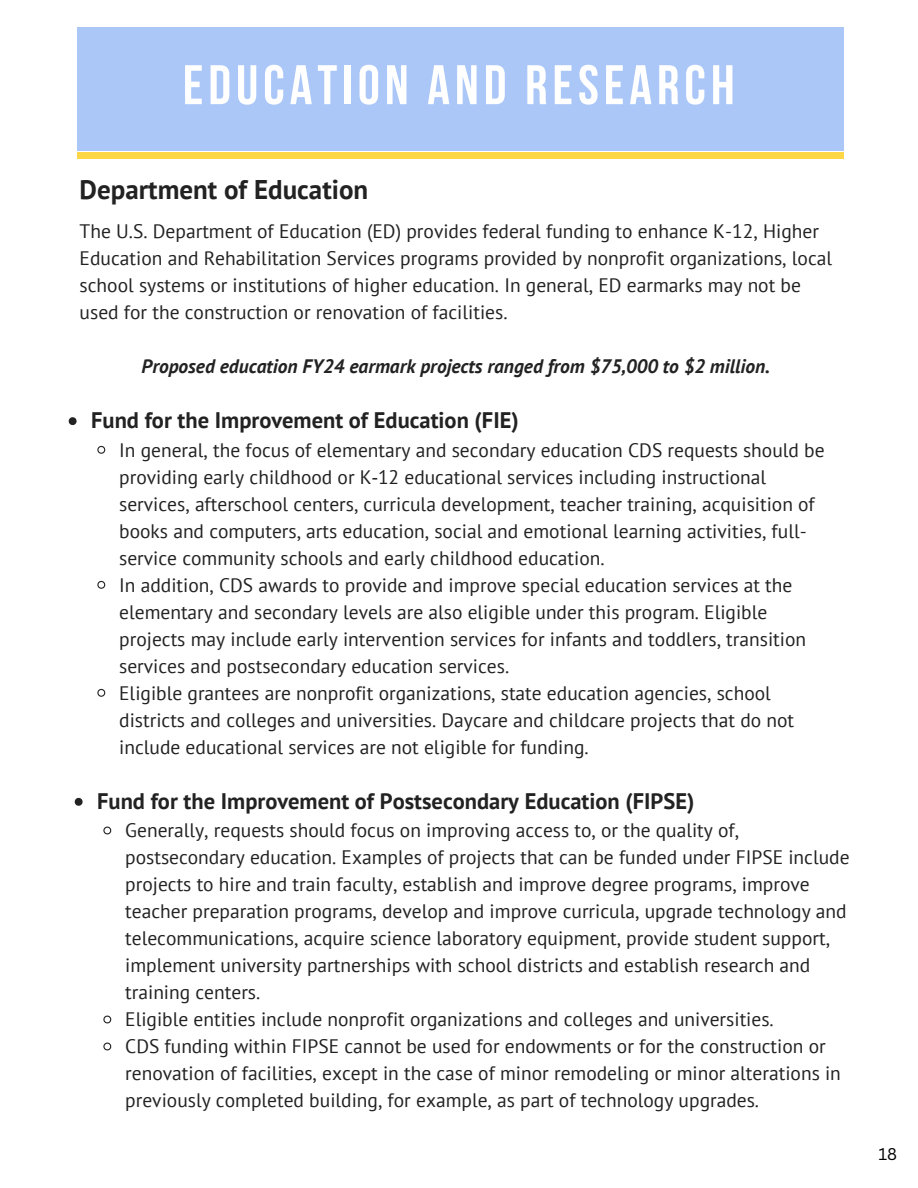
<style>
.page{position:relative;width:918px;height:1188px;background:#fff}
.page>*{position:absolute;margin:0;border:0;box-sizing:border-box;transform-origin:0 0}
.t1{font:700 55.65px "Bebas Neue";letter-spacing:.09em;color:#fff}
.t2{font:700 27px "PT Sans";color:#222}
.t3{font:700 22.5px "PT Sans";color:#222}
.t4{font:19.5px/27px "PT Sans";color:#222}
.t5{font:italic 700 19.5px "PT Sans";color:#222}
.t6{font:16.5px "Canva Sans";color:#000}
.s1{font-family:"Noto Sans"}
</style>
<div class="page">
<div style="left:69px;top:27px;width:776px;height:132px;background:#abc7f8"></div>
<div style="left:69px;top:152px;width:776px;height:7px;background:#ffd645"></div>
<svg style="left:69px;top:417px;width:8px;height:8px"></svg>
<svg style="left:97px;top:445px;width:9px;height:9px"></svg>
<svg style="left:97px;top:580px;width:9px;height:9px"></svg>
<svg style="left:97px;top:688px;width:9px;height:9px"></svg>
<svg style="left:75px;top:798px;width:8px;height:8px"></svg>
<svg style="left:103px;top:826px;width:9px;height:9px"></svg>
<svg style="left:103px;top:1015px;width:9px;height:9px"></svg>
<svg style="left:103px;top:1042px;width:9px;height:9px"></svg>
<h1 class="t1" style="left:183px;top:62px;width:553px">EDUCATION AND RESEARCH</h1>
<h2 class="t2" style="left:80px;top:171px;width:290px">Department of Education</h2>
<p class="t4" style="left:80px;top:217px;width:754px">The U.S. Department of Education (ED) provides federal funding to enhance K-12, Higher Education and Rehabilitation Services programs provided by nonprofit organizations, local school systems or institutions of higher education. In general, ED earmarks may not be used for the construction or renovation of facilities.</p>
<p class="t5" style="left:142px;top:353px;width:630px">Proposed education FY24 earmark projects ranged from $75,000 to $2 million.</p>
<p class="t3" style="left:91px;top:406px;width:429px">Fund for the Improvement of Education (FIE)</p>
<p class="t4" style="left:119px;top:436px;width:707px">In general, the focus of elementary and secondary education CDS requests should be providing early childhood or K<span class="s1">‐</span>12 educational services including instructional services, afterschool centers, curricula development, teacher training, acquisition of books and computers, arts education, social and emotional learning activities, full&shy;service community schools and early childhood education.<br>In addition, CDS awards to provide and improve special education services at the elementary and secondary levels are also eligible under this program. Eligible projects may include early intervention services for infants and toddlers, transition services and postsecondary education services.<br>Eligible grantees are nonprofit organizations, state education agencies, school districts and colleges and universities. Daycare and childcare projects that do not include educational services are not eligible for funding.</p>
<p class="t3" style="left:97px;top:786px;width:599px">Fund for the Improvement of Postsecondary Education (FIPSE)</p>
<p class="t4" style="left:125px;top:817px;width:726px">Generally, requests should focus on improving access to, or the quality of, postsecondary education. Examples of projects that can be funded under FIPSE include projects to hire and train faculty, establish and improve degree programs, improve teacher preparation programs, develop and improve curricula, upgrade technology and telecommunications, acquire science laboratory equipment, provide student support, implement university partnerships with school districts and establish research and training centers.<br>Eligible entities include nonprofit organizations and colleges and universities.<br>CDS funding within FIPSE cannot be used for endowments or for the construction or renovation of facilities, except in the case of minor remodeling or minor alterations in previously completed building, for example, as part of technology upgrades.</p>
<p class="t6" style="left:878px;top:1142px;width:20px">18</p>
</div>
